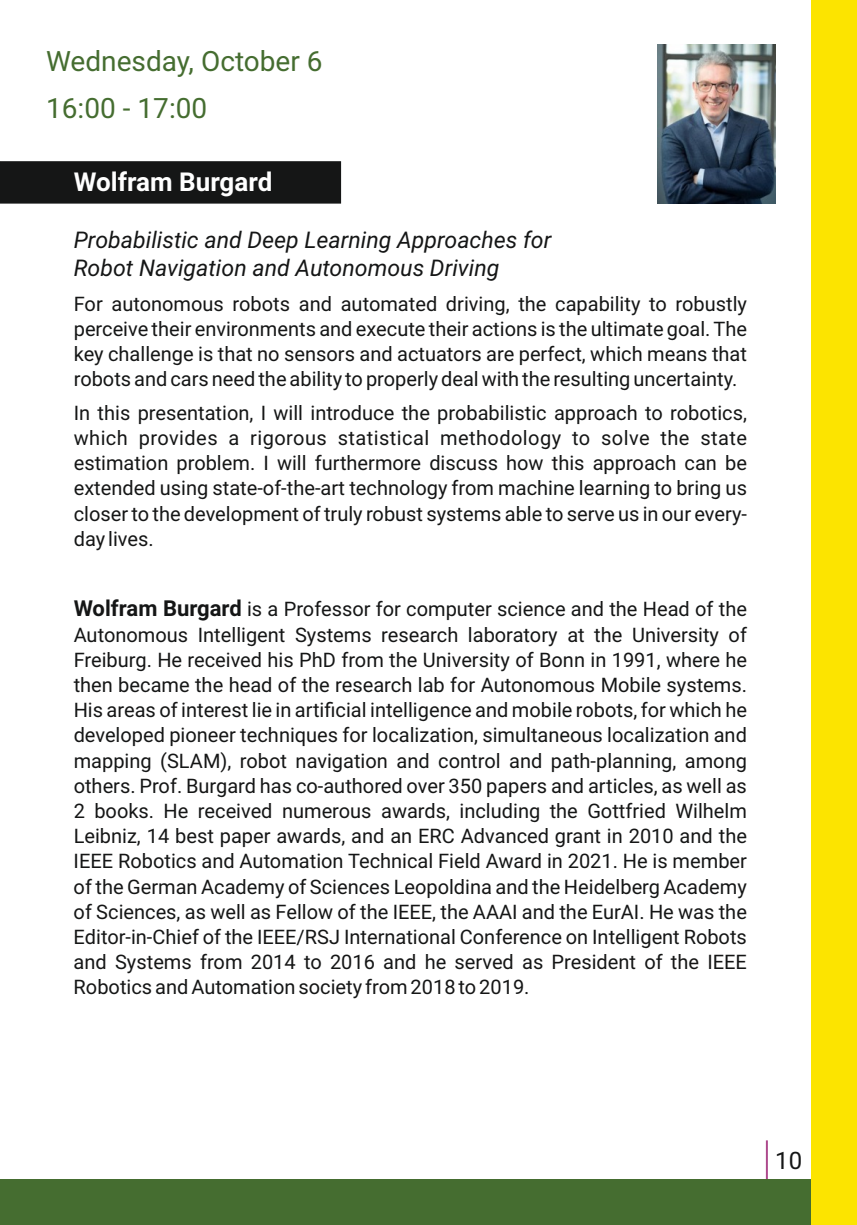
<style>
.page{position:relative;width:857px;height:1225px;background:#fff}
.page>*{position:absolute;margin:0;border:0;box-sizing:border-box;transform-origin:0 0}
.t1{font:28px/47px "Roboto";color:#456d30}
.t2{font:700 26px "Roboto";color:#fff}
.t3{font:24px "Roboto";color:#151616}
.t4{font:italic 23px/27.6px "Roboto";color:#151616}
.t5{font:20px/25.2px "Roboto";color:#151616;text-align:justify}
.s1{font-weight:700;font-size:22px}
</style>
<div class="page">
<hr style="left:765px;top:1140px;width:2px;height:39px;background:#ad498c">
<div style="left:0;top:1179px;width:811px;height:46px;background:#456d30"></div>
<div style="left:811px;top:0;width:45px;height:1225px;background:#fce400"></div>
<div style="left:0;top:161px;width:341px;height:43px;background:#151616"></div>
<img style="left:657px;top:45px;width:118px;height:158px">
<h1 class="t1" style="left:46px;top:41px;width:278px">Wednesday, October 6<br>16:00 - 17:00</h1>
<h2 class="t2" style="left:74px;top:172px;width:200px">Wolfram Burgard</h2>
<p class="t4" style="left:74px;top:229px;width:479px">Probabilistic and Deep Learning Approaches for<br>Robot Navigation and Autonomous Driving</p>
<p class="t5" style="left:74px;top:293px;width:674px">For autonomous robots and automated driving, the capability to robustly perceive their environments and execute their actions is the ultimate goal. The key challenge is that no sensors and actuators are perfect, which means that robots and cars need the ability to properly deal with the resulting uncertainty.</p>
<p class="t5" style="left:74px;top:402px;width:674px">In this presentation, I will introduce the probabilistic approach to robotics, which provides a rigorous statistical methodology to solve the state estimation problem. I will furthermore discuss how this approach can be extended using state-of-the-art technology from machine learning to bring us closer to the development of truly robust systems able to serve us in our every&shy;day lives.</p>
<p class="t5" style="left:74px;top:598px;width:674px"><span class="s1">Wolfram Burgard</span> is a Professor for computer science and the Head of the Autonomous Intelligent Systems research laboratory at the University of Freiburg. He received his PhD from the University of Bonn in 1991, where he then became the head of the research lab for Autonomous Mobile systems.<br>His areas of interest lie in artificial intelligence and mobile robots, for which he developed pioneer techniques for localization, simultaneous localization and mapping (SLAM), robot navigation and control and path-planning, among others. Prof. Burgard has co-authored over 350 papers and articles, as well as 2 books. He received numerous awards, including the Gottfried Wilhelm Leibniz, 14 best paper awards, and an ERC Advanced grant in 2010 and the IEEE Robotics and Automation Technical Field Award in 2021. He is member of the German Academy of Sciences Leopoldina and the Heidelberg Academy of Sciences, as well as Fellow of the IEEE, the AAAI and the EurAI. He was the Editor-in-Chief of the IEEE/RSJ International Conference on Intelligent Robots and Systems from 2014 to 2016 and he served as President of the IEEE Robotics and Automation society from 2018 to 2019.</p>
<p class="t3" style="left:774px;top:1150px;width:28px">10</p>
</div>
